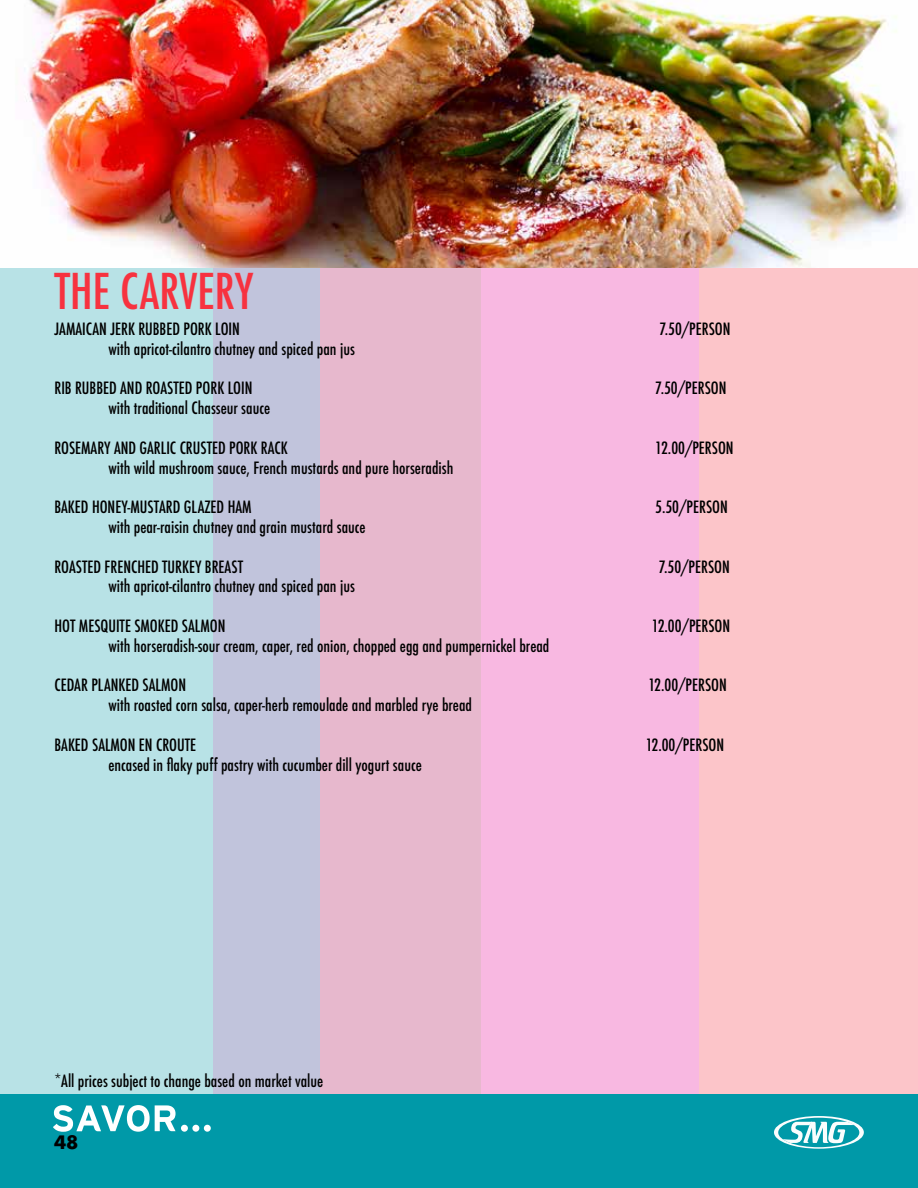
<style>
.page{position:relative;width:918px;height:1188px;background:#fff}
.page>*{position:absolute;margin:0;border:0;box-sizing:border-box;transform-origin:0 0}
.t1{font:500 condensed 48px "Futura";color:#f7323f}
.t2{font:700 18px "Futura";color:#000}
.t3{font:500 condensed 16.5px "Futura";color:#000}
</style>
<div class="page">
<div style="left:621px;top:0;width:297px;height:1188px;background:#fcc5c9"></div>
<div style="left:414px;top:0;width:284px;height:1188px;background:#f8b8e1"></div>
<div style="left:320px;top:0;width:161px;height:1188px;background:#e7b8cd"></div>
<div style="left:213px;top:0;width:107px;height:1188px;background:#c1c4dc"></div>
<div style="left:0;top:0;width:213px;height:1188px;background:#b8e2e6"></div>
<div style="left:0;top:1095px;width:918px;height:93px;background:#0099a8"></div>
<svg style="left:53px;top:1105px;width:158px;height:27px"></svg>
<svg style="left:774px;top:1116px;width:90px;height:33px"></svg>
<img style="left:0;top:0;width:918px;height:267px">
<h1 class="t1" style="left:55px;top:260px;width:200px">THE CARVERY</h1>
<p class="t3" style="left:54px;top:318px;width:187px">JAMAICAN JERK RUBBED PORK LOIN</p>
<p class="t3" style="left:659px;top:318px;width:73px">7.50/PERSON</p>
<p class="t3" style="left:108px;top:338px;width:248px">with apricot-cilantro chutney and spiced pan jus</p>
<p class="t3" style="left:54px;top:378px;width:199px">RIB RUBBED AND ROASTED PORK LOIN</p>
<p class="t3" style="left:655px;top:378px;width:73px">7.50/PERSON</p>
<p class="t3" style="left:108px;top:397px;width:163px">with traditional Chasseur sauce</p>
<p class="t3" style="left:54px;top:437px;width:235px">ROSEMARY AND GARLIC CRUSTED PORK RACK</p>
<p class="t3" style="left:655px;top:437px;width:80px">12.00/PERSON</p>
<p class="t3" style="left:108px;top:457px;width:346px">with wild mushroom sauce, French mustards and pure horseradish</p>
<p class="t3" style="left:54px;top:496px;width:199px">BAKED HONEY-MUSTARD GLAZED HAM</p>
<p class="t3" style="left:655px;top:496px;width:74px">5.50/PERSON</p>
<p class="t3" style="left:108px;top:516px;width:259px">with pear-raisin chutney and grain mustard sauce</p>
<p class="t3" style="left:54px;top:556px;width:190px">ROASTED FRENCHED TURKEY BREAST</p>
<p class="t3" style="left:659px;top:556px;width:73px">7.50/PERSON</p>
<p class="t3" style="left:108px;top:576px;width:248px">with apricot-cilantro chutney and spiced pan jus</p>
<p class="t3" style="left:54px;top:615px;width:173px">HOT MESQUITE SMOKED SALMON</p>
<p class="t3" style="left:652px;top:615px;width:80px">12.00/PERSON</p>
<p class="t3" style="left:108px;top:635px;width:443px">with horseradish-sour cream, caper, red onion, chopped egg and pumpernickel bread</p>
<p class="t3" style="left:54px;top:675px;width:133px">CEDAR PLANKED SALMON</p>
<p class="t3" style="left:648px;top:675px;width:80px">12.00/PERSON</p>
<p class="t3" style="left:108px;top:694px;width:365px">with roasted corn salsa, caper-herb remoulade and marbled rye bread</p>
<p class="t3" style="left:54px;top:734px;width:143px">BAKED SALMON EN CROUTE</p>
<p class="t3" style="left:646px;top:734px;width:80px">12.00/PERSON</p>
<p class="t3" style="left:108px;top:754px;width:315px">encased in flaky puff pastry with cucumber dill yogurt sauce</p>
<p class="t3" style="left:54px;top:1071px;width:270px">*All prices subject to change based on market value</p>
<p class="t2" style="left:54px;top:1129px;width:26px">48</p>
</div>
